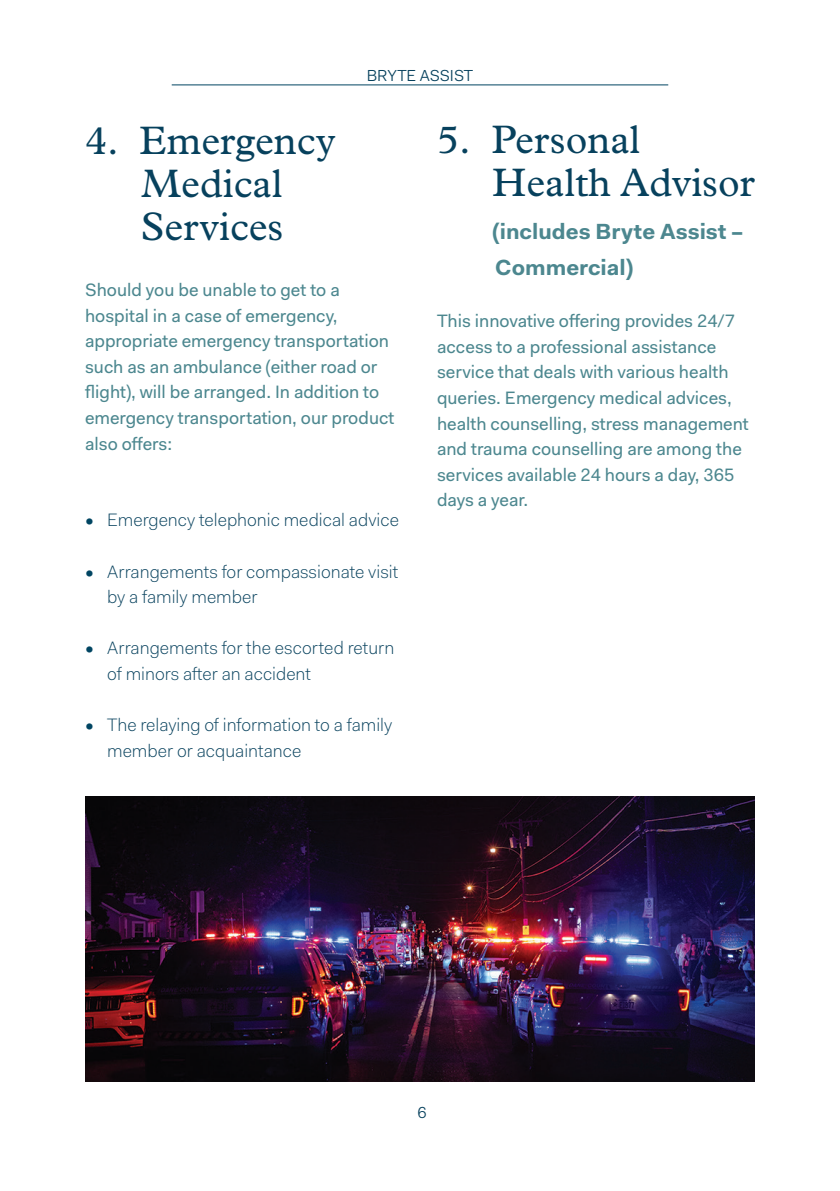
<style>
.page{position:relative;width:840px;height:1191px;background:#fff}
.page>*{position:absolute;margin:0;border:0;box-sizing:border-box;transform-origin:0 0}
.t1{font:40px/43px "Plantin";color:#07415d;text-align:center}
.t2{font:700 22px/36px "Fakt Pro";color:#4c878f}
.t3{font:18px/25.6px "Fakt Pro";color:#4c878f}
.t4{font:300 18px/25.6px "Fakt Pro";color:#07415d}
.t5{font:16px "Fakt Pro Blond";color:#07415d}
.s1{color:#004562}
</style>
<div class="page">
<hr style="left:172px;top:85px;width:496px;height:1px;background:#004562">
<img style="left:85px;top:797px;width:669px;height:285px">
<h1 class="t1" style="left:85px;top:118px;width:252px">4. Emergency<br>Medical<br>Services</h1>
<p class="t5" style="left:366px;top:65px;width:108px">BRYTE ASSIST</p>
<h1 class="t1" style="left:492px;top:117px;width:264px;text-align:left;text-indent:-55px">5. Personal<br>Health Advisor</h1>
<p class="t2" style="left:492px;top:213px;width:252px">(includes Bryte Assist –<br>Commercial)</p>
<p class="t3" style="left:85px;top:277px;width:311px">Should you be unable to get to a hospital in a case of emergency, appropriate emergency transportation such as an ambulance (either road or flight), will be arranged. In addition to emergency transportation, our product also offers:</p>
<p class="t4" style="left:85px;top:507px;width:315px"><span class="s1">•</span> Emergency telephonic medical advice</p>
<p class="t4" style="left:107px;top:558px;width:292px;text-indent:-22px"><span class="s1">•</span> Arrangements for compassionate visit by a family member</p>
<p class="t4" style="left:107px;top:635px;width:288px;text-indent:-22px"><span class="s1">•</span> Arrangements for the escorted return of minors after an accident</p>
<p class="t4" style="left:107px;top:712px;width:286px;text-indent:-22px"><span class="s1">•</span> The relaying of information to a family member or acquaintance</p>
<p class="t3" style="left:437px;top:308px;width:313px">This innovative offering provides 24/7 access to a professional assistance service that deals with various health queries. Emergency medical advices, health counselling, stress management and trauma counselling are among the services available 24 hours a day, 365 days a year.</p>
<p class="t5" style="left:417px;top:1101px;width:11px">6</p>
</div>
